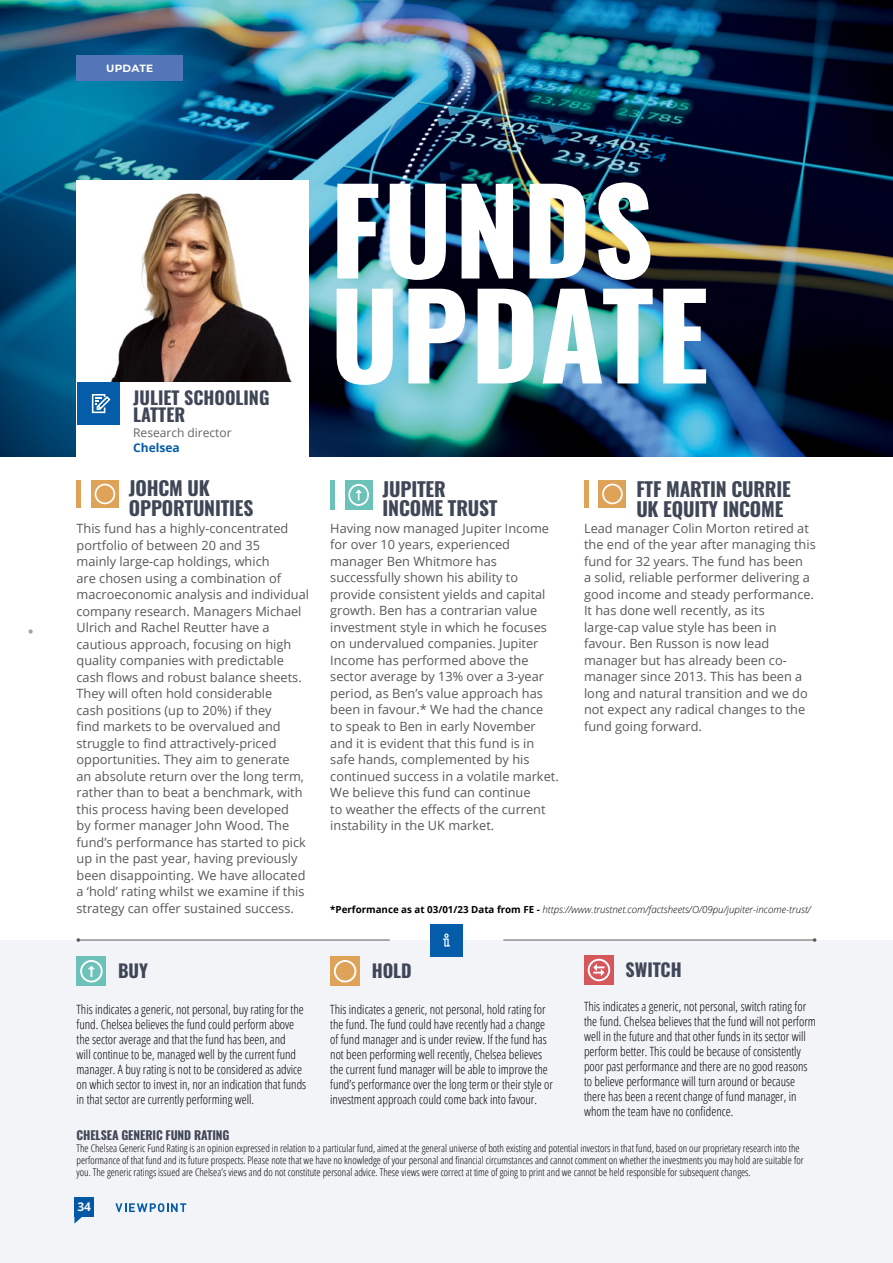
<style>
.page{position:relative;width:893px;height:1263px;background:#fff}
.page>*{position:absolute;margin:0;border:0;box-sizing:border-box;transform-origin:0 0}
.t1{font:700 117px/105px "Oswald";letter-spacing:.02em;color:#fff}
.t2{font:700 19.5px/19.5px "Oswald";letter-spacing:-.01em;color:#3f4656}
.t3{font:700 18px/16.5px "Oswald";color:#3f4656}
.t4{font:12.75px/16.5px "Open Sans";color:#5a5757}
.t5{font:300 condensed 12.75px/15px "Open Sans";color:#000}
.t6{font:700 12px "Oswald";letter-spacing:-.01em;color:#3f4656}
.t7{font:12px "Open Sans";color:#666565}
.t8{font:700 12px "Open Sans";color:#055ca8}
.t9{font:700 12px "Open Sans";color:#fff}
.t10{font:300 condensed 10.5px/12px "Open Sans";color:#000}
.t11{font:700 10.5px "Montserrat";letter-spacing:.02em;color:#fff}
.t12{font:italic 300 9.75px "Open Sans";color:#000}
.s1{font-weight:700;font-style:normal}
</style>
<div class="page">
<svg style="left:28px;top:629px;width:5px;height:5px"></svg>
<img style="left:0;top:0;width:893px;height:456px">
<div style="left:0;top:940px;width:893px;height:323px;background:#f3f4f8"></div>
<div style="left:77px;top:55px;width:106px;height:26px;background:#5376b8"></div>
<img style="left:77px;top:181px;width:232px;height:201px">
<hr style="left:504px;top:939px;width:311px;height:1px;background:#605b5b">
<hr style="left:78px;top:939px;width:311px;height:1px;background:#605b5b">
<div style="left:430px;top:924px;width:33px;height:32px;background:#055ca8"></div>
<svg style="left:443px;top:933px;width:7px;height:13px"></svg>
<hr style="left:330px;top:480px;width:4px;height:29px;background:#6cc2b9">
<hr style="left:584px;top:480px;width:4px;height:28px;background:#dea359">
<div style="left:77px;top:382px;width:232px;height:75px;background:#fff"></div>
<div style="left:77px;top:382px;width:42px;height:43px;background:#055ca8"></div>
<svg style="left:92px;top:394px;width:19px;height:19px"></svg>
<div style="left:77px;top:956px;width:29px;height:30px;background:#6cc2b9"></div>
<svg style="left:80px;top:960px;width:23px;height:22px"></svg>
<div style="left:345px;top:480px;width:27px;height:29px;background:#6cc2b9"></div>
<svg style="left:348px;top:484px;width:21px;height:22px"></svg>
<div style="left:330px;top:956px;width:30px;height:30px;background:#dea359"></div>
<svg style="left:334px;top:960px;width:22px;height:22px"></svg>
<div style="left:599px;top:480px;width:27px;height:28px;background:#dea359"></div>
<svg style="left:602px;top:484px;width:21px;height:20px"></svg>
<div style="left:584px;top:955px;width:30px;height:30px;background:#d5575c"></div>
<svg style="left:588px;top:959px;width:22px;height:22px"></svg>
<hr style="left:77px;top:480px;width:4px;height:28px;background:#dea359">
<div style="left:91px;top:480px;width:28px;height:28px;background:#dea359"></div>
<svg style="left:95px;top:484px;width:20px;height:20px"></svg>
<svg style="left:115px;top:1203px;width:71px;height:9px"></svg>
<p class="t11" style="left:106px;top:60px;width:49px">UPDATE</p>
<h3 class="t3" style="left:133px;top:391px;width:138px">JULIET SCHOOLING<br>LATTER</h3>
<p class="t7" style="left:133px;top:424px;width:100px">Research director</p>
<p class="t8" style="left:133px;top:439px;width:48px">Chelsea</p>
<h1 class="t1" style="left:330px;top:186px;width:380px">FUNDS<br>UPDATE</h1>
<h2 class="t2" style="left:129px;top:480px;width:126px">JOHCM UK<br>OPPORTUNITIES</h2>
<h2 class="t2" style="left:383px;top:480px;width:116px">JUPITER<br>INCOME TRUST</h2>
<h2 class="t2" style="left:636px;top:481px;width:156px">FTF MARTIN CURRIE<br>UK EQUITY INCOME</h2>
<p class="t4" style="left:77px;top:520px;width:234px">This fund has a highly-concentrated portfolio of between 20 and 35<br>mainly large-cap holdings, which<br>are chosen using a combination of macroeconomic analysis and individual company research. Managers Michael Ulrich and Rachel Reutter have a cautious approach, focusing on high quality companies with predictable cash flows and robust balance sheets.<br>They will often hold considerable<br>cash positions (up to 20%) if they<br>find markets to be overvalued and struggle to find attractively-priced opportunities. They aim to generate<br>an absolute return over the long term, rather than to beat a benchmark, with this process having been developed<br>by former manager John Wood. The fund’s performance has started to pick up in the past year, having previously been disappointing. We have allocated a ‘hold’ rating whilst we examine if this strategy can offer sustained success.</p>
<p class="t4" style="left:330px;top:520px;width:230px">Having now managed Jupiter Income for over 10 years, experienced manager Ben Whitmore has successfully shown his ability to provide consistent yields and capital growth. Ben has a contrarian value investment style in which he focuses on undervalued companies. Jupiter Income has performed above the sector average by 13% over a 3-year period, as Ben’s value approach has been in favour.* We had the chance to speak to Ben in early November and it is evident that this fund is in safe hands, complemented by his continued success in a volatile market.<br>We believe this fund can continue<br>to weather the effects of the current instability in the UK market.</p>
<p class="t4" style="left:584px;top:520px;width:233px">Lead manager Colin Morton retired at the end of the year after managing this fund for 32 years. The fund has been<br>a solid, reliable performer delivering a good income and steady performance.<br>It has done well recently, as its large-cap value style has been in favour. Ben Russon is now lead manager but has already been co&shy;manager since 2013. This has been a long and natural transition and we do not expect any radical changes to the fund going forward.</p>
<p class="t12" style="left:330px;top:903px;width:482px"><span class="s1">*Performance as at 03/01/23 Data from FE -</span> https://www.trustnet.com/factsheets/O/09pu/jupiter-income-trust/</p>
<h3 class="t3" style="left:118px;top:964px;width:32px">BUY</h3>
<h3 class="t3" style="left:372px;top:964px;width:42px">HOLD</h3>
<h3 class="t3" style="left:625px;top:963px;width:58px">SWITCH</h3>
<p class="t5" style="left:77px;top:1002px;width:231px">This indicates a generic, not personal, buy rating for the fund. Chelsea believes the fund could perform above the sector average and that the fund has been, and<br>will continue to be, managed well by the current fund manager. A buy rating is not to be considered as advice on which sector to invest in, nor an indication that funds in that sector are currently performing well.</p>
<p class="t5" style="left:330px;top:1001px;width:224px">This indicates a generic, not personal, hold rating for the fund. The fund could have recently had a change of fund manager and is under review. If the fund has not been performing well recently, Chelsea believes the current fund manager will be able to improve the fund’s performance over the long term or their style or investment approach could come back into favour.</p>
<p class="t5" style="left:584px;top:998px;width:233px">This indicates a generic, not personal, switch rating for the fund. Chelsea believes that the fund will not perform well in the future and that other funds in its sector will perform better. This could be because of consistently poor past performance and there are no good reasons to believe performance will turn around or because there has been a recent change of fund manager, in whom the team have no confidence.</p>
<p class="t6" style="left:77px;top:1128px;width:154px">CHELSEA GENERIC FUND RATING</p>
<p class="t10" style="left:77px;top:1141px;width:728px">The Chelsea Generic Fund Rating is an opinion expressed in relation to a particular fund, aimed at the general universe of both existing and potential investors in that fund, based on our proprietary research into the performance of that fund and its future prospects. Please note that we have no knowledge of your personal and financial circumstances and cannot comment on whether the investments you may hold are suitable for you. The generic ratings issued are Chelsea’s views and do not constitute personal advice. These views were correct at time of going to print and we cannot be held responsible for subsequent changes.</p>
<p class="t9" style="left:77px;top:1198px;width:15px">34</p>
</div>
